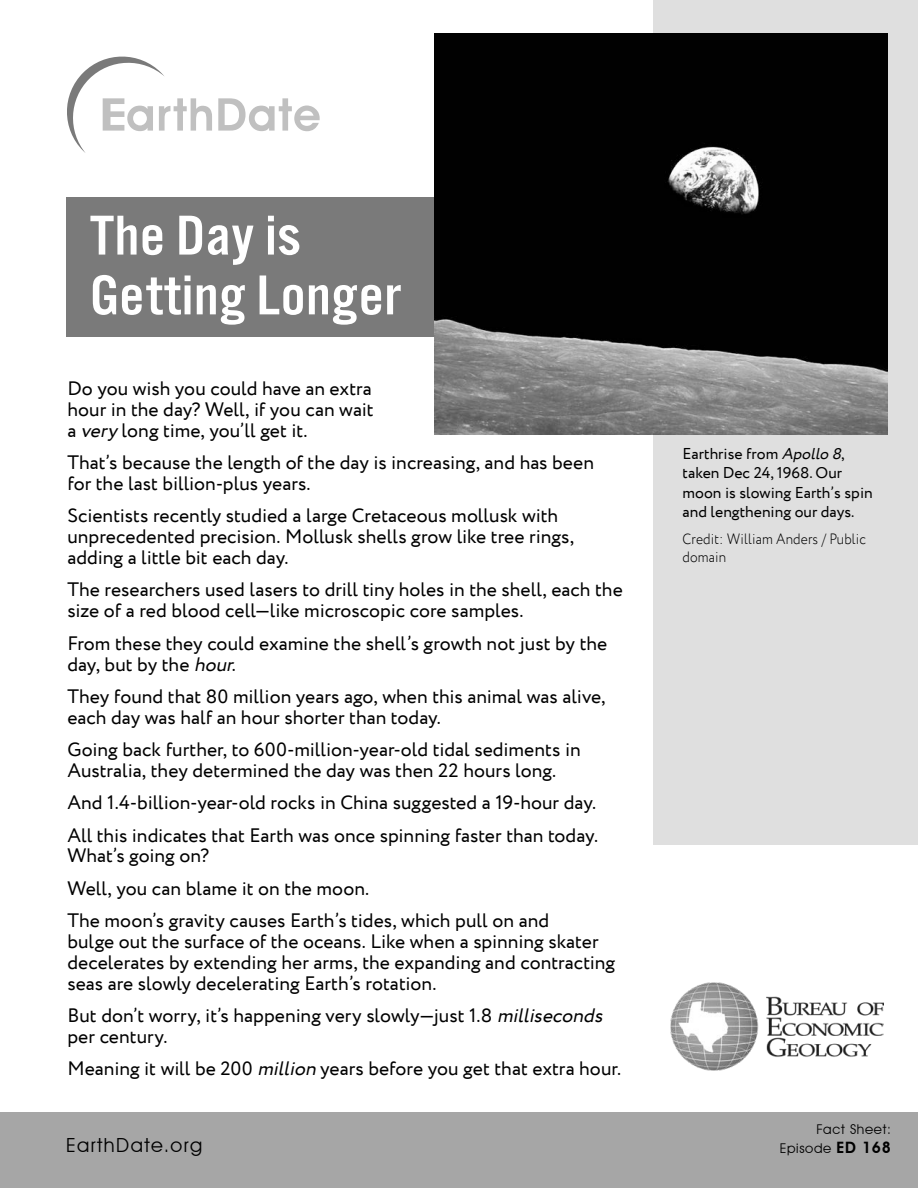
<style>
.page{position:relative;width:918px;height:1188px;background:#fff}
.page>*{position:absolute;margin:0;border:0;box-sizing:border-box;transform-origin:0 0}
.t1{font:58.35px/59.8px "Alternate Got No 3 D";letter-spacing:.01em;color:#fff;scale:1.1 1}
.t2{font:19.5px/20.9px "Circe";color:#000}
.t3{font:19.5px "Avant Garde IT Cby BT";letter-spacing:.075em;color:#000}
.t4{font:15.75px/19.5px "Circe";color:#000}
.t5{font:300 15px/18px "Circe";letter-spacing:.01em;color:#000;scale:.9 1}
.t6{font:13.5px/18.9px "Avant Garde IT Cby BT";letter-spacing:.05em;color:#000;text-align:right}
.s1{font-style:italic}
.s2{font-weight:600;font-size:15.75px}
</style>
<div class="page">
<div style="left:66px;top:197px;width:524px;height:140px;background:#7a7a7a"></div>
<div style="left:653px;top:0;width:265px;height:845px;background:#dfdfdf"></div>
<svg style="left:67px;top:56px;width:145px;height:97px"></svg>
<svg style="left:218px;top:98px;width:102px;height:33px"></svg>
<img style="left:671px;top:983px;width:213px;height:88px">
<div style="left:0;top:1112px;width:918px;height:76px;background:#a6a6a6"></div>
<img style="left:434px;top:34px;width:453px;height:400px">
<h1 class="t1" style="left:90px;top:205px;width:284px">The Day is<br>Getting Longer</h1>
<p class="t2" style="left:67px;top:379px;width:308px;text-align:justify">Do you wish you could have an extra hour in the day? Well, if you can wait a <span class="s1">very</span> long time, you’ll get it.</p>
<p class="t2" style="left:67px;top:453px;width:528px">That’s because the length of the day is increasing, and has been for the last billion-plus years.</p>
<p class="t2" style="left:67px;top:506px;width:508px">Scientists recently studied a large Cretaceous mollusk with unprecedented precision. Mollusk shells grow like tree rings, adding a little bit each day.</p>
<p class="t2" style="left:67px;top:580px;width:557px">The researchers used lasers to drill tiny holes in the shell, each the size of a red blood cell—like microscopic core samples.</p>
<p class="t2" style="left:67px;top:633px;width:541px">From these they could examine the shell’s growth not just by the day, but by the <span class="s1">hour</span>.</p>
<p class="t2" style="left:67px;top:686px;width:540px">They found that 80 million years ago, when this animal was alive, each day was half an hour shorter than today.</p>
<p class="t2" style="left:67px;top:740px;width:515px">Going back further, to 600-million-year-old tidal sediments in<br>Australia, they determined the day was then 22 hours long.</p>
<p class="t2" style="left:67px;top:787px;width:532px;line-height:32.2px">And 1.4-billion-year-old rocks in China suggested a 19-hour day.<br>All this indicates that Earth was once spinning faster than today.</p>
<p class="t2" style="left:67px;top:840px;width:483px;line-height:32.2px">What’s going on?<br>Well, you can blame it on the moon.<br>The moon’s gravity causes Earth’s tides, which pull on and</p>
<p class="t2" style="left:67px;top:931px;width:549px">bulge out the surface of the oceans. Like when a spinning skater decelerates by extending her arms, the expanding and contracting seas are slowly decelerating Earth’s rotation.</p>
<p class="t2" style="left:67px;top:1006px;width:542px">But don’t worry, it’s happening very slowly—just 1.8 <span class="s1">milliseconds </span>per century.</p>
<p class="t2" style="left:67px;top:1059px;width:555px">Meaning it will be 200 <span class="s1">million</span> years before you get that extra hour.</p>
<p class="t3" style="left:66px;top:1134px;width:138px">EarthDate.org</p>
<p class="t4" style="left:683px;top:444px;width:192px">Earthrise from <span class="s1">Apollo 8</span>, taken Dec 24, 1968. Our moon is slowing Earth’s spin and lengthening our days.</p>
<p class="t5" style="left:683px;top:530px;width:205px">Credit: William Anders / Public domain</p>
<p class="t6" style="left:780px;top:1120px;width:113px">Fact Sheet:<br>Episode <span class="s2">ED 168</span></p>
</div>
